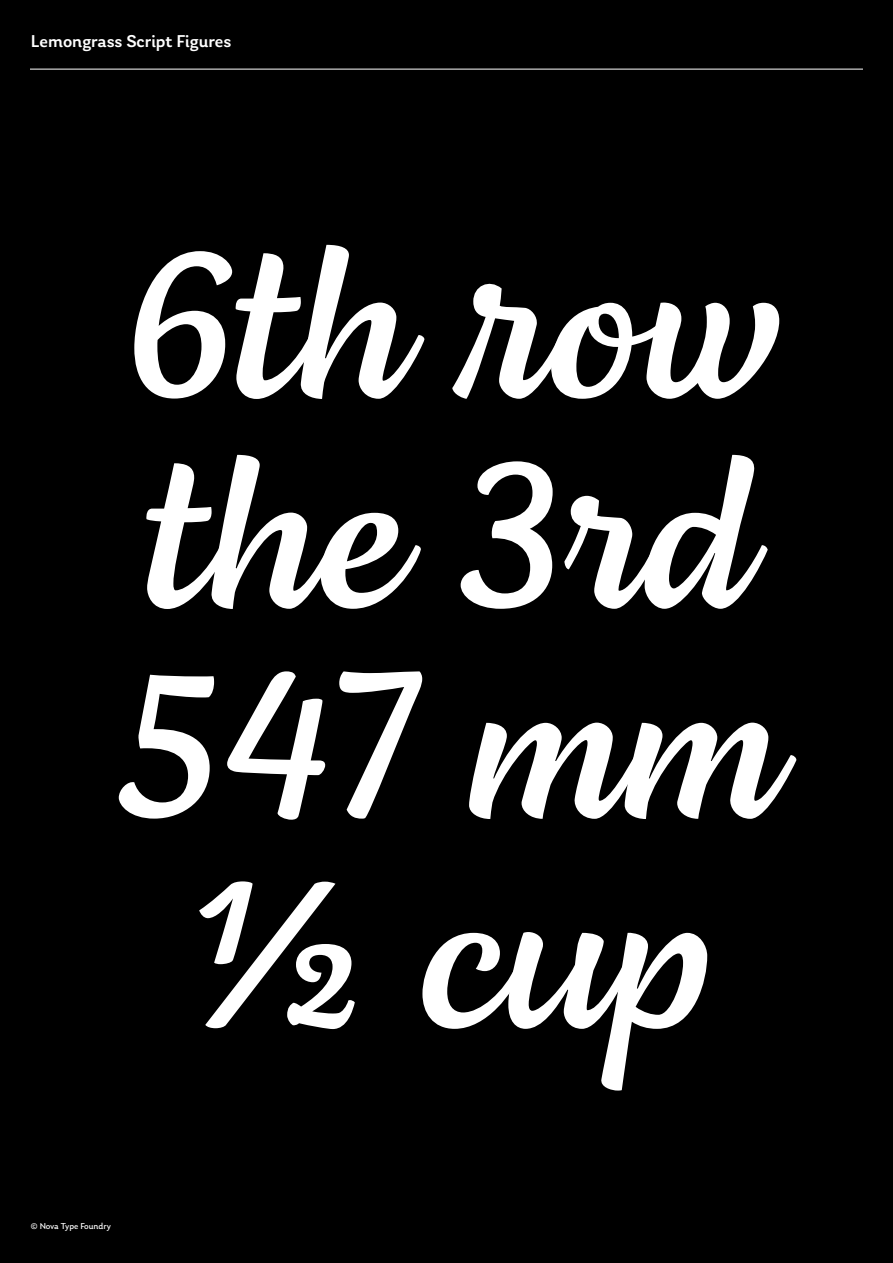
<style>
.page{position:relative;width:893px;height:1263px;background:#000}
.page>*{position:absolute;margin:0;border:0;box-sizing:border-box;transform-origin:0 0}
.t1{font:210px/210px "Lemongrass Script";color:#fff;text-align:center}
.t2{font:500 18px "Laca";color:#fff}
.t3{font:9px "Laca";color:#fff}
</style>
<div class="page">
<hr style="left:30px;top:69px;width:833px;height:1px;background:#fff">
<p class="t2" style="left:31px;top:30px;width:202px">Lemongrass Script Figures</p>
<h1 class="t1" style="left:115px;top:219px;width:666px">6th row the 3rd<br>547 mm ½ cup</h1>
<p class="t3" style="left:31px;top:1221px;width:81px">© Nova Type Foundry</p>
</div>
